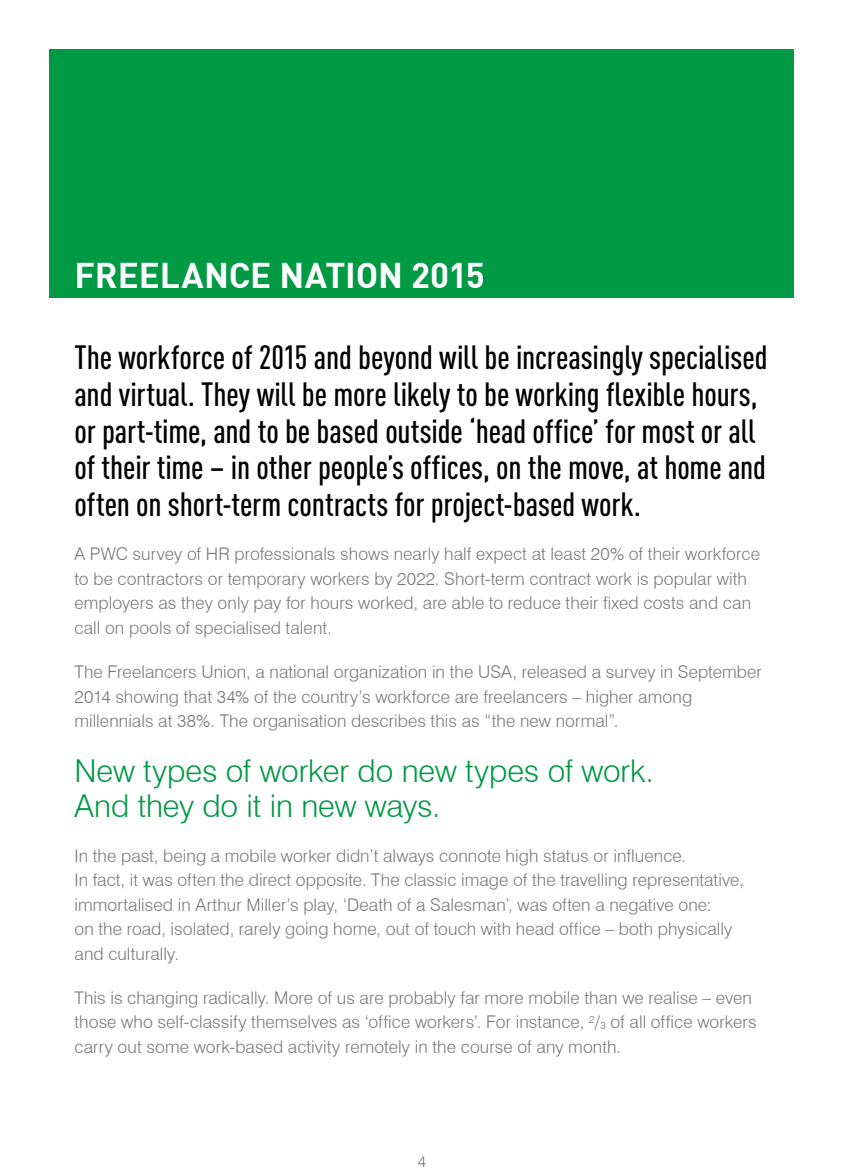
<style>
.page{position:relative;width:844px;height:1176px;background:#fff}
.page>*{position:absolute;margin:0;border:0;box-sizing:border-box;transform-origin:0 0}
.t1{font:700 35px "DIN";letter-spacing:-.005em;color:#fff}
.t2{font:500 condensed 33.25px/36.8px "DIN Pro";color:#000}
.t3{font:300 31.5px/35px "Swiss 721 BT";letter-spacing:-.005em;color:#094}
.t4{font:300 17.5px/24.5px "Swiss 721 BT";letter-spacing:.005em;color:#77787b}
.t5{font:300 15.75px "Swiss 721 BT";color:#77787b}
.s1{font-size:10.15px}
</style>
<div class="page">
<div style="left:50px;top:50px;width:744px;height:248px;background:#094"></div>
<p class="t1" style="left:74px;top:252px;width:412px">FREELANCE NATION 2015</p>
<p class="t2" style="left:74px;top:338px;width:694px">The workforce of 2015 and beyond will be increasingly specialised and virtual. They will be more likely to be working flexible hours, or part-time, and to be based outside ‘head office’ for most or all of their time – in other people’s offices, on the move, at home and often on short-term contracts for project-based work.</p>
<p class="t4" style="left:74px;top:542px;width:686px">A PWC survey of HR professionals shows nearly half expect at least 20% of their workforce to be contractors or temporary workers by 2022. Short-term contract work is popular with employers as they only pay for hours worked, are able to reduce their fixed costs and can call on pools of specialised talent.</p>
<p class="t4" style="left:74px;top:660px;width:688px">The Freelancers Union, a national organization in the USA, released a survey in September<br>2014 showing that 34% of the country’s workforce are freelancers – higher among millennials at 38%. The organisation describes this as “the new normal”.</p>
<p class="t3" style="left:74px;top:753px;width:580px">New types of worker do new types of work.<br>And they do it in new ways.</p>
<p class="t4" style="left:74px;top:843px;width:670px">In the past, being a mobile worker didn’t always connote high status or influence.<br>In fact, it was often the direct opposite. The classic image of the travelling representative, immortalised in Arthur Miller’s play, ‘Death of a Salesman’, was often a negative one:<br>on the road, isolated, rarely going home, out of touch with head office – both physically and culturally.</p>
<p class="t4" style="left:74px;top:985px;width:683px">This is changing radically. More of us are probably far more mobile than we realise – even those who self-classify themselves as ‘office workers’. For instance, <sup>2</sup>/<span class="s1">3</span> of all office workers carry out some work-based activity remotely in the course of any month.</p>
<p class="t5" style="left:417px;top:1152px;width:10px">4</p>
</div>
